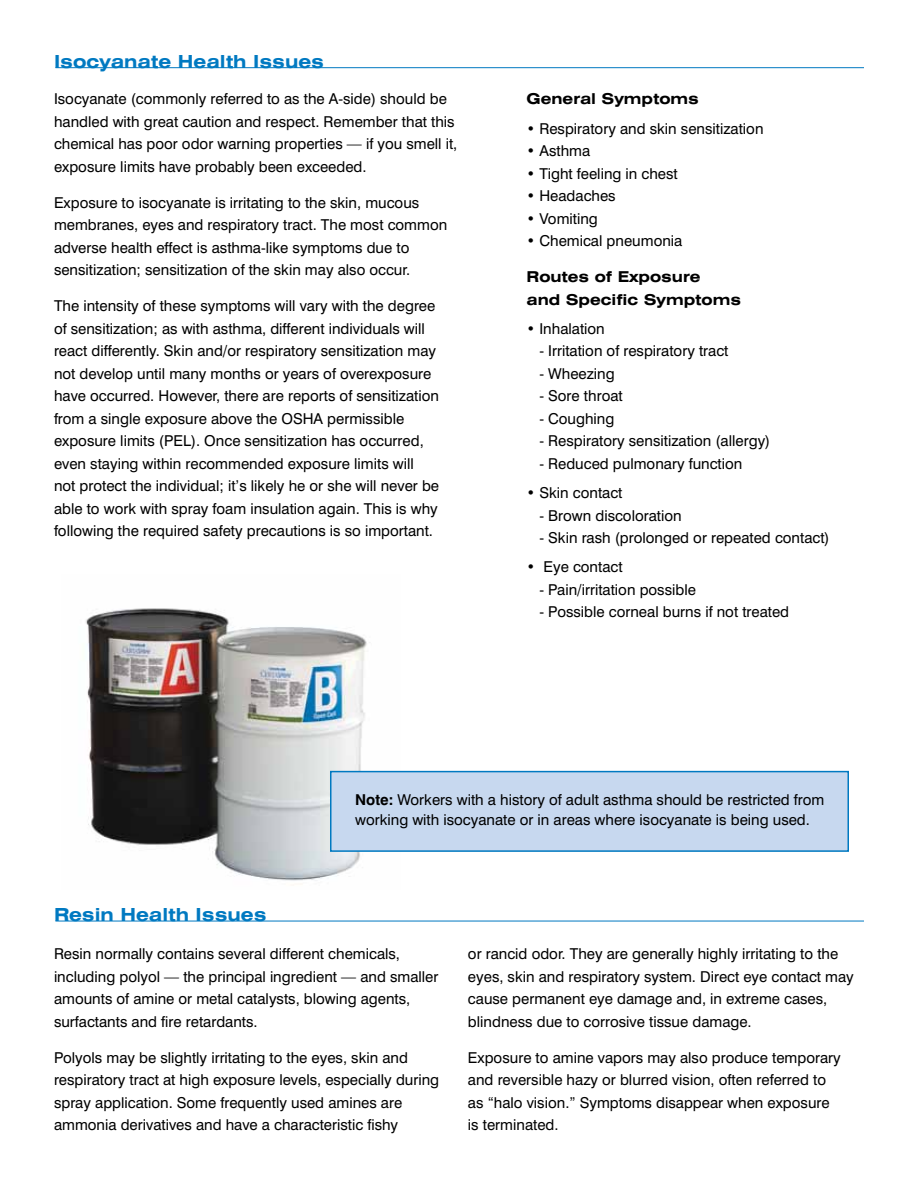
<style>
.page{position:relative;width:918px;height:1188px;background:#fff}
.page>*{position:absolute;margin:0;border:0;box-sizing:border-box;transform-origin:0 0}
.t1{font:700 expanded 18px "Swiss 721 BT";color:#0079c1}
.t2{font:15px/22.5px "Swiss 721 BT";color:#000}
.t3{font:700 expanded 15px/22.5px "Swiss 721 BT";color:#000}
.s1{font-weight:700}
</style>
<div class="page">
<img style="left:85px;top:608px;width:316px;height:273px">
<div style="left:330px;top:771px;width:519px;height:81px;background:#c7d8ef;border:2px solid #0079c1"></div>
<hr style="left:56px;top:67px;width:808px;height:1px;background:#0079c1">
<hr style="left:55px;top:921px;width:809px;height:1px;background:#0079c1">
<p class="t1" style="left:54px;top:51px;width:272px">Isocyanate Health Issues</p>
<p class="t2" style="left:54px;top:88px;width:405px">Isocyanate (commonly referred to as the A-side) should be handled with great caution and respect. Remember that this chemical has poor odor warning properties — if you smell it, exposure limits have probably been exceeded.</p>
<p class="t2" style="left:54px;top:191px;width:395px">Exposure to isocyanate is irritating to the skin, mucous membranes, eyes and respiratory tract. The most common adverse health effect is asthma-like symptoms due to sensitization; sensitization of the skin may also occur.</p>
<p class="t2" style="left:54px;top:295px;width:387px">The intensity of these symptoms will vary with the degree of sensitization; as with asthma, different individuals will react differently. Skin and/or respiratory sensitization may not develop until many months or years of overexposure have occurred. However, there are reports of sensitization from a single exposure above the OSHA permissible exposure limits (PEL). Once sensitization has occurred, even staying within recommended exposure limits will<br>not protect the individual; it’s likely he or she will never be able to work with spray foam insulation again. This is why following the required safety precautions is so important.</p>
<p class="t3" style="left:526px;top:88px;width:174px">General Symptoms</p>
<p class="t2" style="left:526px;top:117px;width:239px">• Respiratory and skin sensitization</p>
<p class="t2" style="left:526px;top:140px;width:65px">• Asthma</p>
<p class="t2" style="left:526px;top:162px;width:153px">• Tight feeling in chest</p>
<p class="t2" style="left:526px;top:185px;width:91px">• Headaches</p>
<p class="t2" style="left:526px;top:207px;width:73px">• Vomiting</p>
<p class="t2" style="left:526px;top:230px;width:157px">• Chemical pneumonia</p>
<p class="t3" style="left:526px;top:266px;width:216px">Routes of Exposure<br>and Specific Symptoms</p>
<p class="t2" style="left:526px;top:317px;width:80px">• Inhalation</p>
<p class="t2" style="left:539px;top:340px;width:191px">- Irritation of respiratory tract</p>
<p class="t2" style="left:539px;top:362px;width:77px">- Wheezing</p>
<p class="t2" style="left:539px;top:385px;width:85px">- Sore throat</p>
<p class="t2" style="left:539px;top:407px;width:76px">- Coughing</p>
<p class="t2" style="left:539px;top:430px;width:232px">- Respiratory sensitization (allergy)</p>
<p class="t2" style="left:539px;top:452px;width:204px">- Reduced pulmonary function</p>
<p class="t2" style="left:526px;top:482px;width:97px">• Skin contact</p>
<p class="t2" style="left:539px;top:504px;width:144px">- Brown discoloration</p>
<p class="t2" style="left:539px;top:527px;width:292px">- Skin rash (prolonged or repeated contact)</p>
<p class="t2" style="left:526px;top:556px;width:98px">• Eye contact</p>
<p class="t2" style="left:539px;top:578px;width:158px">- Pain/irritation possible</p>
<p class="t2" style="left:539px;top:601px;width:251px">- Possible corneal burns if not treated</p>
<p class="t1" style="left:54px;top:904px;width:214px">Resin Health Issues</p>
<p class="t2" style="left:355px;top:790px;width:471px;line-height:19.5px"><span class="s1">Note:</span> Workers with a history of adult asthma should be restricted from working with isocyanate or in areas where isocyanate is being used.</p>
<p class="t2" style="left:54px;top:943px;width:386px">Resin normally contains several different chemicals, including polyol — the principal ingredient — and smaller amounts of amine or metal catalysts, blowing agents, surfactants and fire retardants.</p>
<p class="t2" style="left:54px;top:1046px;width:387px">Polyols may be slightly irritating to the eyes, skin and respiratory tract at high exposure levels, especially during spray application. Some frequently used amines are ammonia derivatives and have a characteristic fishy</p>
<p class="t2" style="left:468px;top:943px;width:387px">or rancid odor. They are generally highly irritating to the eyes, skin and respiratory system. Direct eye contact may cause permanent eye damage and, in extreme cases, blindness due to corrosive tissue damage.</p>
<p class="t2" style="left:468px;top:1046px;width:374px">Exposure to amine vapors may also produce temporary and reversible hazy or blurred vision, often referred to as “halo vision.” Symptoms disappear when exposure is terminated.</p>
</div>
